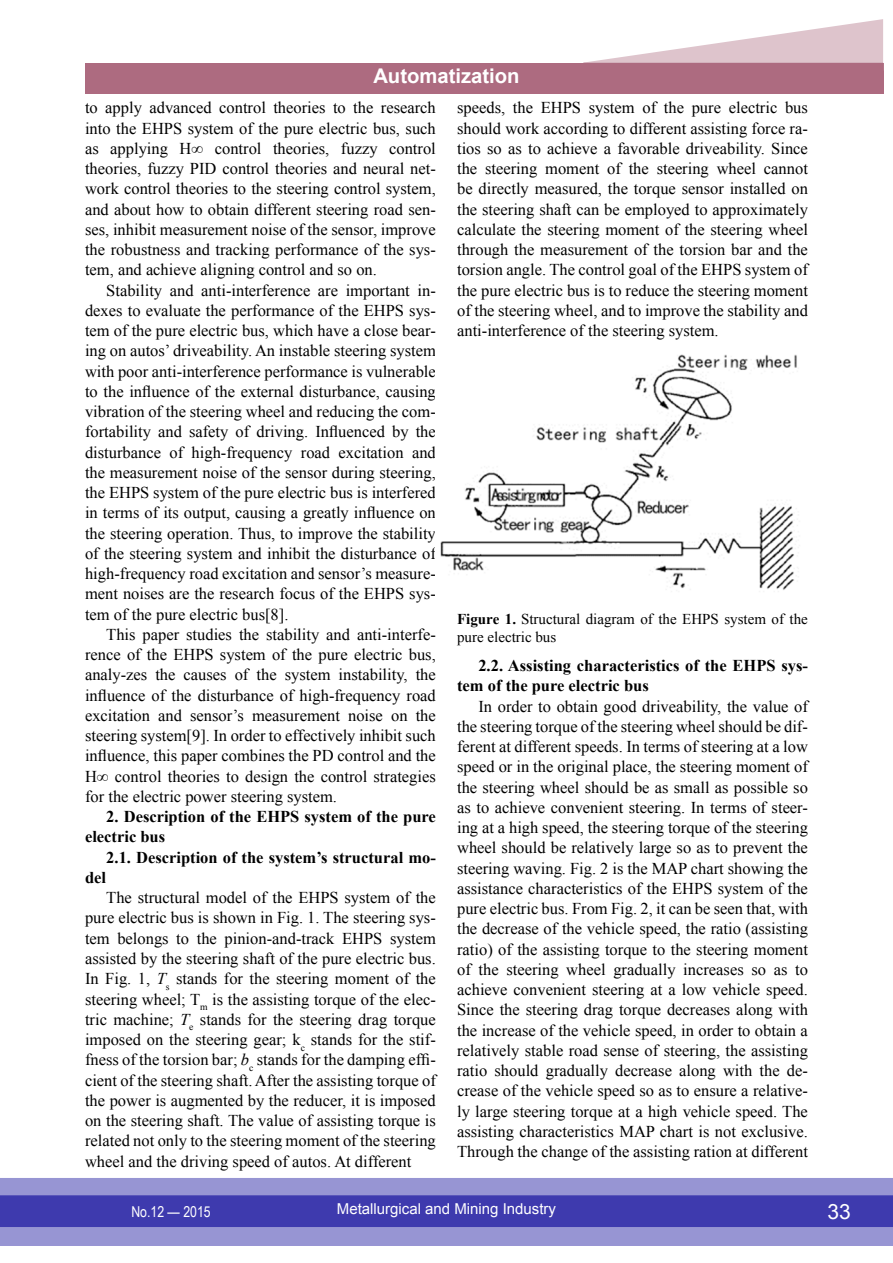
<style>
.page{position:relative;width:893px;height:1263px;background:#fff}
.page>*{position:absolute;margin:0;border:0;box-sizing:border-box;transform-origin:0 0}
.t1{font:21px "Arial";color:#fff}
.t2{font:700 20.25px "Arial";color:#fff}
.t3{font:16.5px/20.2px "Times New Roman";color:#000;text-align:justify}
.t4{font:700 16.5px/20.2px "Times New Roman";color:#000}
.t5{font:15px/18px "Times New Roman";color:#000}
.t6{font:15px "Arial";color:#fff}
.t7{font:15px "Arial Narrow";color:#fff}
.s1{font-style:italic}
.s2{font-weight:700}
</style>
<div class="page">
<div style="left:0;top:1178px;width:893px;height:68px;background:#9795d3"></div>
<div style="left:0;top:1195px;width:893px;height:32px;background:#3e3aae;border:2px solid #3e3aae"></div>
<div style="left:85px;top:63px;width:798px;height:30px;background:#ad6b80"></div>
<svg style="left:583px;top:19px;width:300px;height:44px"></svg>
<img style="left:440px;top:354px;width:357px;height:236px">
<p class="t2" style="left:373px;top:62px;width:148px">Automatization</p>
<p class="t3" style="left:85px;top:98px;width:352px">to apply advanced control theories to the research into the EHPS system of the pure electric bus, such as applying H∞ control theories, fuzzy control theories, fuzzy PID control theories and neural net&shy;work control theories to the steering control system, and about how to obtain different steering road sen&shy;ses, inhibit measurement noise of the sensor, improve the robustness and tracking performance of the sys&shy;tem, and achieve aligning control and so on.</p>
<p class="t3" style="left:85px;top:280px;width:352px;text-indent:21px">Stability and anti-interference are important in&shy;dexes to evaluate the performance of the EHPS sys&shy;tem of the pure electric bus, which have a close bear&shy;ing on autos’ driveability. An instable steering system with poor anti-interference performance is vulnerable to the influence of the external disturbance, causing vibration of the steering wheel and reducing the com&shy;fortability and safety of driving. Influenced by the disturbance of high-frequency road excitation and the measurement noise of the sensor during steering, the EHPS system of the pure electric bus is interfered in terms of its output, causing a greatly influence on the steering operation. Thus, to improve the stability of the steering system and inhibit the disturbance of high-frequency road excitation and sensor’s measure&shy;ment noises are the research focus of the EHPS sys&shy;tem of the pure electric bus[8].</p>
<p class="t3" style="left:85px;top:624px;width:352px;text-indent:21px">This paper studies the stability and anti-interfe&shy;rence of the EHPS system of the pure electric bus, analy-zes the causes of the system instability, the influence of the disturbance of high-frequency road excitation and sensor’s measurement noise on the steering system[9]. In order to effectively inhibit such influence, this paper combines the PD control and the H∞ control theories to design the control strategies for the electric power steering system.</p>
<p class="t4" style="left:85px;top:806px;width:352px;text-indent:21px">2. Description of the EHPS system of the pure electric bus</p>
<p class="t4" style="left:106px;top:846px;width:331px">2.1. Description of the system’s structural mo-</p>
<p class="t4" style="left:85px;top:867px;width:23px">del</p>
<p class="t3" style="left:85px;top:887px;width:354px;text-indent:21px">The structural model of the EHPS system of the pure electric bus is shown in Fig. 1. The steering sys&shy;tem belongs to the pinion-and-track EHPS system assisted by the steering shaft of the pure electric bus.<br>In Fig. 1, <span class="s1">T</span><sub>s</sub> stands for the steering moment of the steering wheel; T<sub>m</sub> is the assisting torque of the elec&shy;tric machine; <span class="s1">T</span><sub>e</sub> stands for the steering drag torque imposed on the steering gear; k<sub>c</sub> stands for the stif&shy;fness of the torsion bar; <span class="s1">b</span><sub>c</sub> stands for the damping effi&shy;cient of the steering shaft. After the assisting torque of the power is augmented by the reducer, it is imposed on the steering shaft. The value of assisting torque is related not only to the steering moment of the steering wheel and the driving speed of autos. At different</p>
<p class="t3" style="left:457px;top:97px;width:352px">speeds, the EHPS system of the pure electric bus should work according to different assisting force ra&shy;tios so as to achieve a favorable driveability. Since the steering moment of the steering wheel cannot be directly measured, the torque sensor installed on the steering shaft can be employed to approximately calculate the steering moment of the steering wheel through the measurement of the torsion bar and the torsion angle. The control goal of the EHPS system of the pure electric bus is to reduce the steering moment of the steering wheel, and to improve the stability and anti-interference of the steering system.</p>
<p class="t5" style="left:457px;top:609px;width:352px"><span class="s2">Figure 1.</span> Structural diagram of the EHPS system of the pure electric bus</p>
<p class="t4" style="left:457px;top:655px;width:352px;text-indent:21px">2.2. Assisting characteristics of the EHPS sys&shy;tem of the pure electric bus</p>
<p class="t3" style="left:457px;top:696px;width:352px;text-indent:21px">In order to obtain good driveability, the value of the steering torque of the steering wheel should be dif&shy;ferent at different speeds. In terms of steering at a low speed or in the original place, the steering moment of the steering wheel should be as small as possible so as to achieve convenient steering. In terms of steer&shy;ing at a high speed, the steering torque of the steering wheel should be relatively large so as to prevent the steering waving. Fig. 2 is the MAP chart showing the assistance characteristics of the EHPS system of the pure electric bus. From Fig. 2, it can be seen that, with the decrease of the vehicle speed, the ratio (assisting ratio) of the assisting torque to the steering moment of the steering wheel gradually increases so as to achieve convenient steering at a low vehicle speed.<br>Since the steering drag torque decreases along with the increase of the vehicle speed, in order to obtain a relatively stable road sense of steering, the assisting ratio should gradually decrease along with the de&shy;crease of the vehicle speed so as to ensure a relative&shy;ly large steering torque at a high vehicle speed. The assisting characteristics MAP chart is not exclusive.<br>Through the change of the assisting ration at different</p>
<p class="t7" style="left:131px;top:1200px;width:81px">No.12 — 2015</p>
<p class="t6" style="left:337px;top:1199px;width:221px">Metallurgical and Mining Industry</p>
<p class="t1" style="left:827px;top:1197px;width:25px">33</p>
</div>
